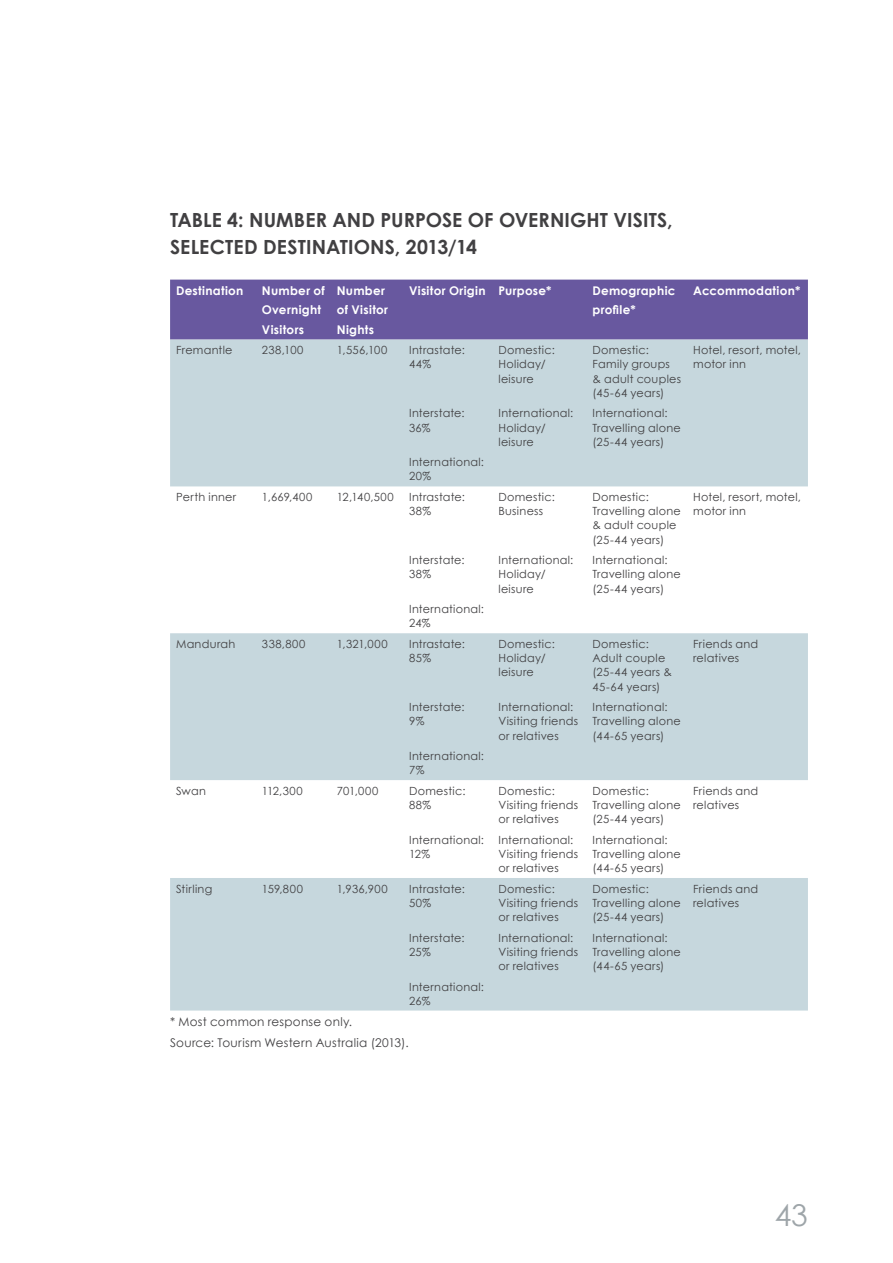
<style>
.page{position:relative;width:893px;height:1263px;background:#fff}
.page>*{position:absolute;margin:0;border:0;box-sizing:border-box;transform-origin:0 0}
.t1{font:30px "Century Gothic";color:#9ea5a9}
.t2{font:700 19.5px/27px "Century Gothic";letter-spacing:.005em;color:#414042}
.t3{font:700 12px/19.5px "Century Gothic";letter-spacing:.025em;color:#fff}
.t4{font:12px/21px "Century Gothic";letter-spacing:.02em;color:#414042}
.t5{font:11.25px/14.2px "Century Gothic";letter-spacing:.025em;color:#414042}
</style>
<div class="page">
<div style="left:170px;top:280px;width:638px;height:60px;background:#68589f"></div>
<svg style="left:170px;top:340px;width:638px;height:670px;fill:#c6d7dd"></svg>
<h2 class="t2" style="left:170px;top:206px;width:504px">TABLE 4: NUMBER AND PURPOSE OF OVERNIGHT VISITS,<br>SELECTED DESTINATIONS, 2013/14</h2>
<p class="t3" style="left:176px;top:280px;width:69px">Destination</p>
<p class="t3" style="left:262px;top:280px;width:64px">Number of<br>Overnight<br>Visitors</p>
<p class="t3" style="left:337px;top:280px;width:53px">Number of Visitor<br>Nights</p>
<p class="t3" style="left:409px;top:280px;width:144px">Visitor Origin Purpose*</p>
<p class="t3" style="left:592px;top:280px;width:85px">Demographic profile*</p>
<p class="t3" style="left:693px;top:280px;width:109px">Accommodation*</p>
<p class="t5" style="left:176px;top:343px;width:58px">Fremantle</p>
<p class="t5" style="left:262px;top:343px;width:43px">238,100</p>
<p class="t5" style="left:337px;top:343px;width:52px">1,556,100</p>
<p class="t5" style="left:409px;top:343px;width:57px">Intrastate:<br>44%</p>
<p class="t5" style="left:498px;top:343px;width:58px">Domestic:<br>Holiday/ leisure</p>
<p class="t5" style="left:592px;top:343px;width:90px">Domestic:<br>Family groups &amp; adult couples (45-64 years)</p>
<p class="t5" style="left:693px;top:343px;width:109px">Hotel, resort, motel, motor inn</p>
<p class="t5" style="left:409px;top:406px;width:57px">Interstate:<br>36%</p>
<p class="t5" style="left:498px;top:406px;width:76px">International:<br>Holiday/ leisure</p>
<p class="t5" style="left:592px;top:406px;width:90px">International:<br>Travelling alone (25-44 years)</p>
<p class="t5" style="left:409px;top:455px;width:76px">International:<br>20%</p>
<p class="t5" style="left:176px;top:490px;width:62px">Perth inner</p>
<p class="t5" style="left:262px;top:490px;width:52px">1,669,400</p>
<p class="t5" style="left:337px;top:490px;width:58px">12,140,500</p>
<p class="t5" style="left:409px;top:490px;width:57px">Intrastate:<br>38%</p>
<p class="t5" style="left:498px;top:490px;width:58px">Domestic:<br>Business</p>
<p class="t5" style="left:592px;top:490px;width:90px">Domestic:<br>Travelling alone &amp; adult couple (25-44 years)</p>
<p class="t5" style="left:693px;top:490px;width:109px">Hotel, resort, motel, motor inn</p>
<p class="t5" style="left:409px;top:553px;width:57px">Interstate:<br>38%</p>
<p class="t5" style="left:498px;top:553px;width:76px">International:<br>Holiday/ leisure</p>
<p class="t5" style="left:592px;top:553px;width:90px">International:<br>Travelling alone (25-44 years)</p>
<p class="t5" style="left:409px;top:602px;width:76px">International:<br>24%</p>
<p class="t5" style="left:176px;top:636px;width:61px">Mandurah</p>
<p class="t5" style="left:262px;top:636px;width:45px">338,800</p>
<p class="t5" style="left:337px;top:636px;width:52px">1,321,000</p>
<p class="t5" style="left:409px;top:636px;width:57px">Intrastate:<br>85%</p>
<p class="t5" style="left:498px;top:636px;width:58px">Domestic:<br>Holiday/ leisure</p>
<p class="t5" style="left:592px;top:636px;width:81px">Domestic:<br>Adult couple (25-44 years &amp;<br>45-64 years)</p>
<p class="t5" style="left:693px;top:636px;width:67px">Friends and relatives</p>
<p class="t5" style="left:409px;top:700px;width:57px">Interstate:<br>9%</p>
<p class="t5" style="left:498px;top:700px;width:81px">International:<br>Visiting friends or relatives</p>
<p class="t5" style="left:592px;top:700px;width:90px">International:<br>Travelling alone (44-65 years)</p>
<p class="t5" style="left:409px;top:749px;width:76px">International:<br>7%</p>
<p class="t5" style="left:176px;top:783px;width:31px">Swan</p>
<p class="t5" style="left:262px;top:783px;width:42px">112,300</p>
<p class="t5" style="left:337px;top:783px;width:43px">701,000</p>
<p class="t5" style="left:409px;top:783px;width:58px">Domestic:<br>88%</p>
<p class="t5" style="left:498px;top:783px;width:81px">Domestic:<br>Visiting friends or relatives</p>
<p class="t5" style="left:592px;top:783px;width:90px">Domestic:<br>Travelling alone (25-44 years)</p>
<p class="t5" style="left:693px;top:783px;width:67px">Friends and relatives</p>
<p class="t5" style="left:409px;top:832px;width:76px">International:<br>12%</p>
<p class="t5" style="left:498px;top:832px;width:81px">International:<br>Visiting friends or relatives</p>
<p class="t5" style="left:592px;top:832px;width:90px">International:<br>Travelling alone (44-65 years)</p>
<p class="t5" style="left:176px;top:881px;width:38px">Stirling</p>
<p class="t5" style="left:262px;top:881px;width:42px">159,800</p>
<p class="t5" style="left:337px;top:881px;width:52px">1,936,900</p>
<p class="t5" style="left:409px;top:881px;width:57px">Intrastate:<br>50%</p>
<p class="t5" style="left:498px;top:881px;width:81px">Domestic:<br>Visiting friends or relatives</p>
<p class="t5" style="left:592px;top:881px;width:90px">Domestic:<br>Travelling alone (25-44 years)</p>
<p class="t5" style="left:693px;top:881px;width:67px">Friends and relatives</p>
<p class="t5" style="left:409px;top:930px;width:57px">Interstate:<br>25%</p>
<p class="t5" style="left:498px;top:930px;width:81px">International:<br>Visiting friends or relatives</p>
<p class="t5" style="left:592px;top:930px;width:90px">International:<br>Travelling alone (44-65 years)</p>
<p class="t5" style="left:409px;top:979px;width:76px">International:<br>26%</p>
<p class="t4" style="left:170px;top:1010px;width:240px">* Most common response only.<br>Source: Tourism Western Australia (2013).</p>
<h1 class="t1" style="left:775px;top:1194px;width:35px">43</h1>
</div>
